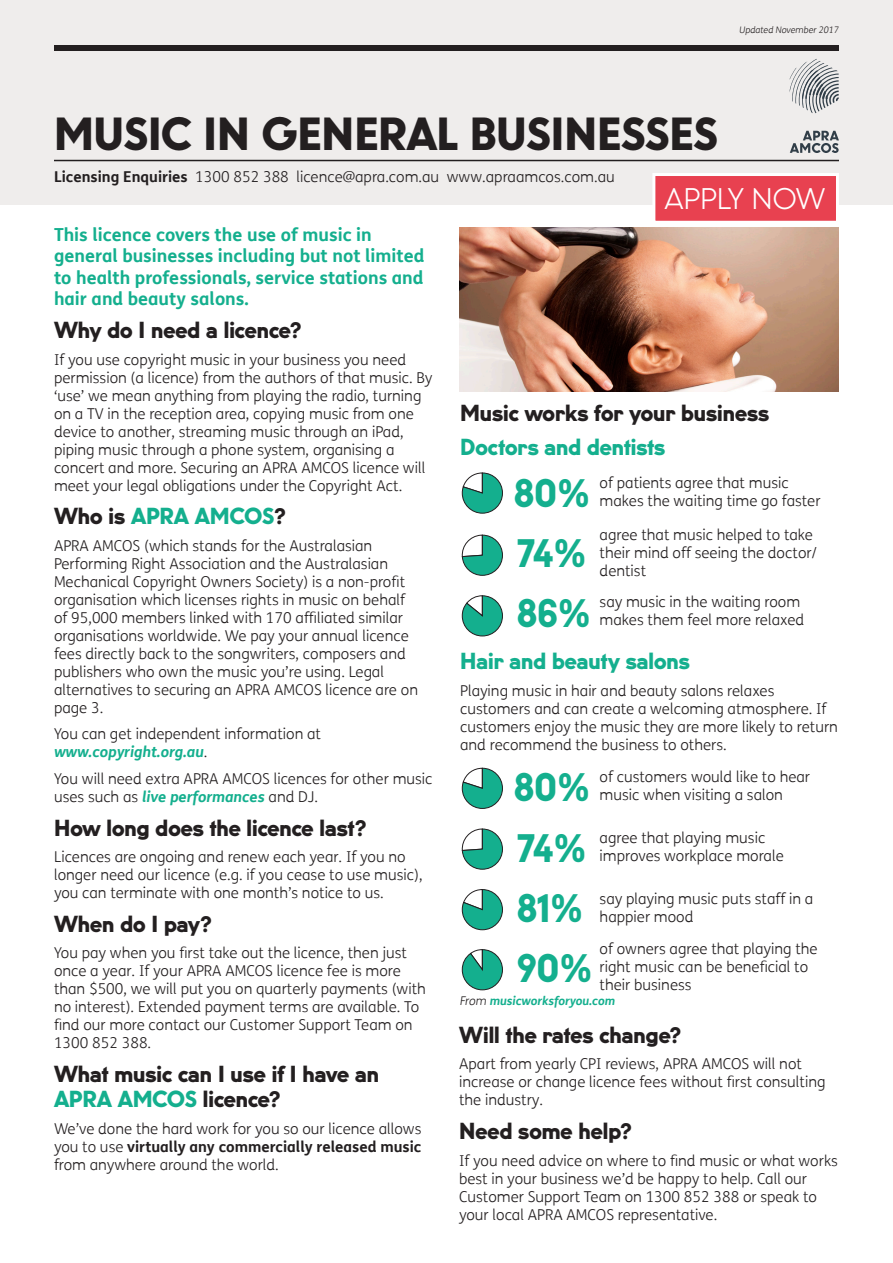
<style>
.page{position:relative;width:893px;height:1263px;background:#fff}
.page>*{position:absolute;margin:0;border:0;box-sizing:border-box;transform-origin:0 0}
.t1{font:900 42px "U8";color:#231f20}
.body_text{font:900 36px "U8";color:#14af8e}
.t2{font:300 27px "U8";letter-spacing:-.005em;color:#fff}
.Sub_header{font:900 21px/25.2px "U8";color:#231f20}
.body_text-2{font:900 21px "U8";color:#14af8e}
.Sub_header-2{font:900 21px "U8";letter-spacing:-.005em;color:#14af8e}
.t3{font:700 18px/21.6px "FS Me";color:#14af8e}
.body_text-3{font:300 15px/18px "FS Me";color:#231f20}
.body_text-4{font:italic 700 12px "FS Me";color:#14af8e}
.t4{font:italic 300 9px "FS Me";color:#231f20}
.s1{font-weight:700}
.s2{color:#231f20}
.s3{font-weight:700;font-style:italic;color:#14af8e}
.s4{color:#14af8e}
.s5{font-weight:300;color:#231f20}
</style>
<div class="page">
<div style="left:0;top:0;width:893px;height:204px;background:#efedec"></div>
<div style="left:54px;top:45px;width:785px;height:6px;background:#231f20"></div>
<hr style="left:54px;top:160px;width:785px;height:1px;background:#231f20">
<svg style="left:790px;top:131px;width:49px;height:22px"></svg>
<svg style="left:790px;top:59px;width:49px;height:54px"></svg>
<div style="left:652px;top:173px;width:187px;height:51px;background:#e84150;border:3px solid #fff"></div>
<svg style="left:462px;top:473px;width:41px;height:40px"></svg>
<svg style="left:462px;top:535px;width:41px;height:41px"></svg>
<svg style="left:462px;top:595px;width:41px;height:41px"></svg>
<svg style="left:462px;top:768px;width:41px;height:41px"></svg>
<svg style="left:462px;top:829px;width:41px;height:40px"></svg>
<svg style="left:462px;top:889px;width:41px;height:41px"></svg>
<svg style="left:462px;top:949px;width:41px;height:41px"></svg>
<img style="left:459px;top:227px;width:380px;height:164px">
<p class="t4" style="left:739px;top:23px;width:101px">Updated November 2017</p>
<h1 class="t1" style="left:54px;top:101px;width:665px">MUSIC IN GENERAL BUSINESSES</h1>
<p class="body_text-3" style="left:54px;top:167px;width:562px"><span class="s1">Licensing Enquiries</span> 1300 852 388 licence@apra.com.au www.apraamcos.com.au</p>
<h3 class="t2" style="left:665px;top:178px;width:162px">APPLY NOW</h3>
<p class="t3" style="left:54px;top:222px;width:372px">This licence covers the use of music in general businesses including but not limited to health professionals, service stations and hair and beauty salons.</p>
<p class="Sub_header" style="left:54px;top:316px;width:249px">Why do I need a licence?</p>
<p class="body_text-3" style="left:54px;top:350px;width:380px">If you use copyright music in your business you need permission (a licence) from the authors of that music. By ‘use’ we mean anything from playing the radio, turning on a TV in the reception area, copying music from one device to another, streaming music through an iPad, piping music through a phone system, organising a concert and more. Securing an APRA AMCOS licence will meet your legal obligations under the Copyright Act.</p>
<p class="Sub_header-2" style="left:54px;top:499px;width:233px"><span class="s2">Who is</span> APRA AMCOS<span class="s2">?</span></p>
<p class="body_text-3" style="left:54px;top:536px;width:366px">APRA AMCOS (which stands for the Australasian Performing Right Association and the Australasian Mechanical Copyright Owners Society) is a non-profit organisation which licenses rights in music on behalf of 95,000 members linked with 170 affiliated similar organisations worldwide. We pay your annual licence fees directly back to the songwriters, composers and publishers who own the music you’re using. Legal alternatives to securing an APRA AMCOS licence are on page 3.</p>
<p class="body_text-3" style="left:54px;top:725px;width:269px">You can get independent information at <span class="s3">www.copyright.org.au</span>.</p>
<p class="body_text-3" style="left:54px;top:769px;width:380px">You will need extra APRA AMCOS licences for other music uses such as <span class="s3">live performances</span> and DJ.</p>
<p class="Sub_header" style="left:54px;top:813px;width:314px">How long does the licence last?</p>
<p class="body_text-3" style="left:54px;top:847px;width:370px">Licences are ongoing and renew each year. If you no longer need our licence (e.g. if you cease to use music), you can terminate with one month’s notice to us.</p>
<p class="Sub_header" style="left:54px;top:909px;width:159px">When do I pay?</p>
<p class="body_text-3" style="left:54px;top:943px;width:373px">You pay when you first take out the licence, then just once a year. If your APRA AMCOS licence fee is more than $500, we will put you on quarterly payments (with no interest). Extended payment terms are available. To find our more contact our Customer Support Team on 1300 852 388.</p>
<p class="Sub_header" style="left:54px;top:1060px;width:326px">What music can I use if I have an<br><span class="s4">APRA AMCOS</span> licence?</p>
<p class="body_text-3" style="left:54px;top:1119px;width:369px;text-align:justify">We’ve done the hard work for you so our licence allows you to use <span class="s1">virtually any commercially released music </span>from anywhere around the world.</p>
<p class="Sub_header" style="left:460px;top:399px;width:311px">Music works for your business</p>
<p class="body_text-2" style="left:460px;top:430px;width:207px">Doctors and dentists</p>
<p class="body_text" style="left:514px;top:464px;width:78px">80%</p>
<p class="body_text" style="left:517px;top:524px;width:71px">74%</p>
<p class="body_text" style="left:517px;top:585px;width:75px">86%</p>
<p class="body_text-2" style="left:460px;top:644px;width:231px">Hair and beauty salons</p>
<p class="body_text-3" style="left:460px;top:681px;width:379px">Playing music in hair and beauty salons relaxes customers and can create a welcoming atmosphere. If customers enjoy the music they are more likely to return and recommend the business to others.</p>
<p class="body_text" style="left:514px;top:759px;width:78px">80%</p>
<p class="body_text" style="left:517px;top:819px;width:71px">74%</p>
<p class="body_text" style="left:517px;top:879px;width:68px">81%</p>
<p class="body_text" style="left:517px;top:940px;width:77px">90%</p>
<p class="body_text-4" style="left:460px;top:991px;width:157px"><span class="s5">From</span> musicworksforyou.com</p>
<p class="body_text-3" style="left:600px;top:473px;width:222px">of patients agree that music makes the waiting time go faster</p>
<p class="body_text-3" style="left:600px;top:525px;width:219px">agree that music helped to take their mind off seeing the doctor/ dentist</p>
<p class="body_text-3" style="left:600px;top:592px;width:206px">say music in the waiting room makes them feel more relaxed</p>
<p class="body_text-3" style="left:600px;top:767px;width:212px">of customers would like to hear music when visiting a salon</p>
<p class="body_text-3" style="left:600px;top:828px;width:186px">agree that playing music improves workplace morale</p>
<p class="body_text-3" style="left:600px;top:889px;width:215px">say playing music puts staff in a happier mood</p>
<p class="body_text-3" style="left:600px;top:939px;width:220px">of owners agree that playing the right music can be beneficial to their business</p>
<p class="Sub_header" style="left:459px;top:1020px;width:224px">Will the rates change?</p>
<p class="body_text-3" style="left:459px;top:1055px;width:368px">Apart from yearly CPI reviews, APRA AMCOS will not increase or change licence fees without first consulting the industry.</p>
<p class="Sub_header" style="left:459px;top:1117px;width:174px">Need some help?</p>
<p class="body_text-3" style="left:459px;top:1151px;width:380px">If you need advice on where to find music or what works best in your business we’d be happy to help. Call our Customer Support Team on 1300 852 388 or speak to your local APRA AMCOS representative.</p>
</div>
